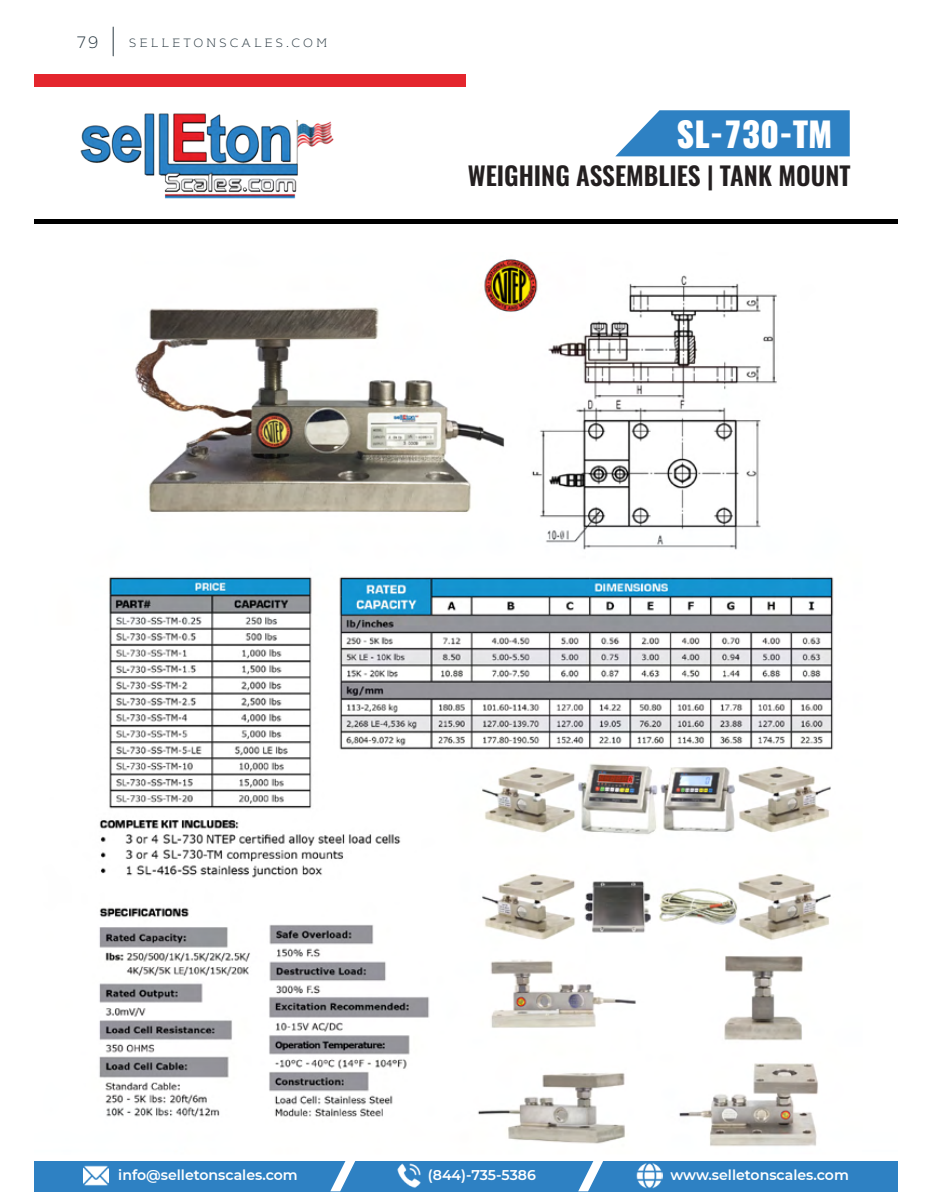
<style>
.page{position:relative;width:932px;height:1202px;background:#fff}
.page>*{position:absolute;margin:0;border:0;box-sizing:border-box;transform-origin:0 0}
.t1{font:800 33.9px "Oswald";color:#fff}
.t2{font:600 25.35px "Oswald";color:#231f20}
.t3{font:300 16.5px "Kontrapunkt Bob";color:#2a3942}
.t4{font:600 14.1px "Montserrat";color:#fff}
.t5{font:300 12px "Kontrapunkt Bob";letter-spacing:.25em;color:#2a3942}
</style>
<div class="page">
<img style="left:99px;top:259px;width:735px;height:888px">
<div style="left:34px;top:1161px;width:863px;height:30px;background:#2e81c3"></div>
<img style="left:83px;top:1165px;width:26px;height:21px">
<img style="left:397px;top:1163px;width:24px;height:25px">
<img style="left:637px;top:1163px;width:25px;height:25px">
<svg style="left:578px;top:1161px;width:25px;height:30px"></svg>
<svg style="left:330px;top:1161px;width:25px;height:30px"></svg>
<img style="left:80px;top:113px;width:254px;height:86px">
<div style="left:34px;top:74px;width:432px;height:12px;background:#e4262d"></div>
<hr style="left:34px;top:219px;width:863px;height:4px;background:#000">
<svg style="left:615px;top:110px;width:234px;height:46px;background:#438ec9"></svg>
<svg style="left:113px;top:27px;width:1px;height:29px"></svg>
<p class="t3" style="left:77px;top:34px;width:24px">79</p>
<p class="t5" style="left:129px;top:36px;width:199px">SELLETONSCALES.COM</p>
<h1 class="t1" style="left:676px;top:110px;width:157px">SL-730-TM</h1>
<h2 class="t2" style="left:468px;top:153px;width:384px">WEIGHING ASSEMBLIES | TANK MOUNT</h2>
<p class="t4" style="left:118px;top:1164px;width:181px">info@selletonscales.com</p>
<p class="t4" style="left:428px;top:1164px;width:109px">(844)-735-5386</p>
<p class="t4" style="left:670px;top:1164px;width:180px">www.selletonscales.com</p>
</div>
